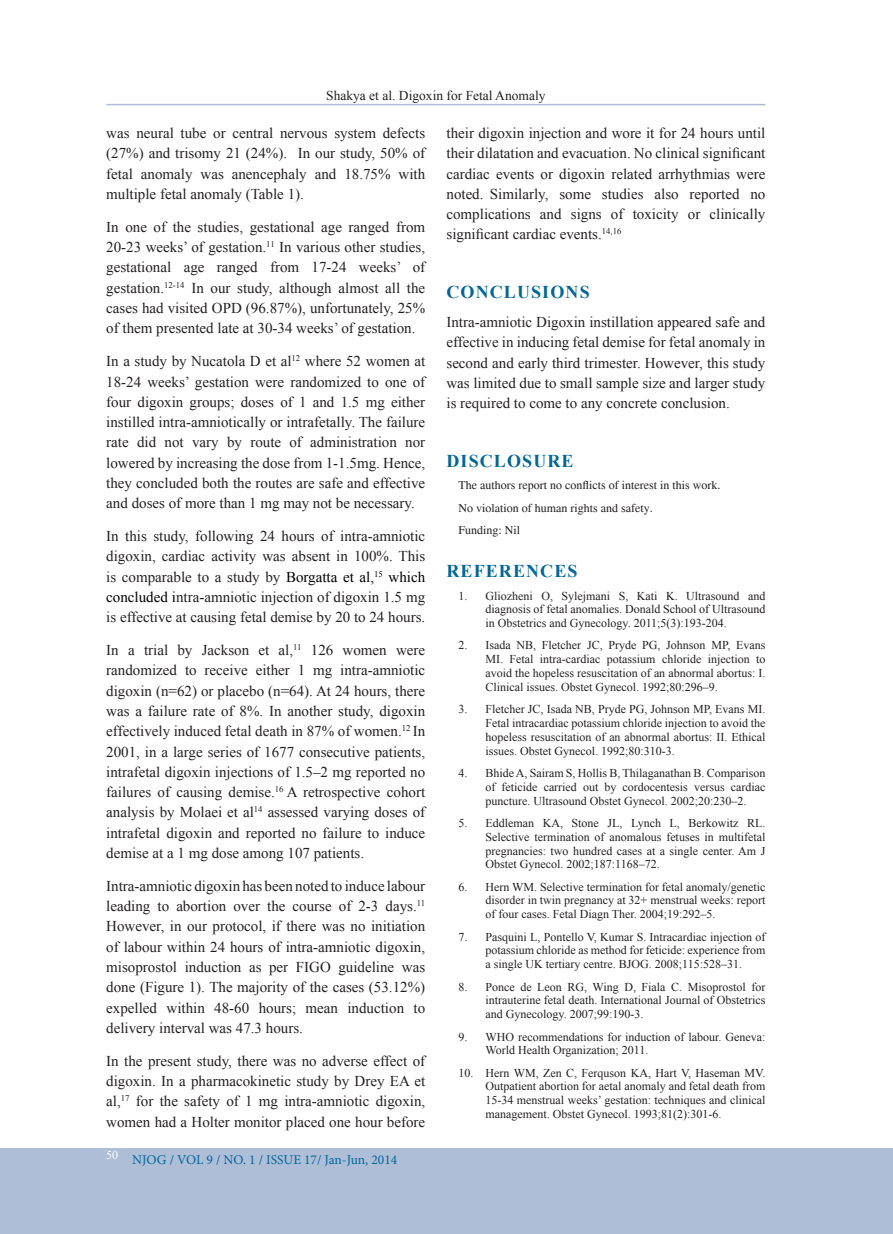
<style>
.page{position:relative;width:893px;height:1234px;background:#fff}
.page>*{position:absolute;margin:0;border:0;box-sizing:border-box;transform-origin:0 0}
.Subtitle{font:700 18px "Times New Roman";letter-spacing:.06em;color:#01669a}
.Whole_Body_Text{font:15px/20.2px "Times New Roman";color:#231f20;text-align:justify}
.t1{font:13.5px "Minion Pro";color:#01669a}
.t2{font:13.5px "Times New Roman";color:#231f20}
.t3{font:12px/13.8px "Times New Roman";color:#231f20;text-align:justify}
.References{font:12px "Times";color:#231f20}
.s1{color:#000}
</style>
<div class="page">
<div style="left:0;top:1148px;width:893px;height:85px;background:#aebed7"></div>
<hr style="left:106px;top:104px;width:659px;height:1px;background:#aebed7">
<p class="t2" style="left:326px;top:86px;width:221px">Shakya et al. Digoxin for Fetal Anomaly</p>
<p class="Whole_Body_Text" style="left:106px;top:123px;width:320px">was neural tube or central nervous system defects (27%) and trisomy 21 (24%). In our study, 50% of fetal anomaly was anencephaly and 18.75% with multiple fetal anomaly (Table 1).</p>
<p class="Whole_Body_Text" style="left:106px;top:216px;width:320px">In one of the studies, gestational age ranged from 20-23 weeks’ of gestation.<sup>11</sup> In various other studies, gestational age ranged from 17-24 weeks’ of gestation.<sup>12-14</sup> In our study, although almost all the cases had visited OPD (96.87%), unfortunately, 25% of them presented late at 30-34 weeks’ of gestation.</p>
<p class="Whole_Body_Text" style="left:106px;top:351px;width:320px">In a study by Nucatola D et al<sup>12</sup> where 52 women at 18-24 weeks’ gestation were randomized to one of four digoxin groups; doses of 1 and 1.5 mg either instilled intra-amniotically or intrafetally. The failure rate did not vary by route of administration nor lowered by increasing the dose from 1-1.5mg. Hence, they concluded both the routes are safe and effective and doses of more than 1 mg may not be necessary.</p>
<p class="Whole_Body_Text" style="left:106px;top:525px;width:320px">In this study, following 24 hours of intra-amniotic digoxin, cardiac activity was absent in 100%. This is comparable to a study by <span class="s1">Borgatta et al,</span><sup>15</sup> <span class="s1">which concluded i</span>ntra-amniotic injection of digoxin 1.5 mg is effective at causing fetal demise by 20 to 24 hours.</p>
<p class="Whole_Body_Text" style="left:106px;top:639px;width:320px">In a trial by Jackson et al,<sup>11</sup> 126 women were randomized to receive either 1 mg intra-amniotic digoxin (n=62) or placebo (n=64). At 24 hours, there was a failure rate of 8%. In another study, digoxin effectively induced fetal death in 87% of women.<sup>12</sup> In 2001, in a large series of 1677 consecutive patients, intrafetal digoxin injections of 1.5–2 mg reported no failures of causing demise.<sup>16</sup> A retrospective cohort analysis by Molaei et al<sup>14</sup> assessed varying doses of intrafetal digoxin and reported no failure to induce demise at a 1 mg dose among 107 patients.</p>
<p class="Whole_Body_Text" style="left:106px;top:875px;width:320px">Intra-amniotic digoxin has been noted to induce labour leading to abortion over the course of 2-3 days.<sup>11<br></sup>However, in our protocol, if there was no initiation of labour within 24 hours of intra-amniotic digoxin, misoprostol induction as per FIGO guideline was done (Figure 1). The majority of the cases (53.12%) expelled within 48-60 hours; mean induction to delivery interval was 47.3 hours.</p>
<p class="Whole_Body_Text" style="left:106px;top:1050px;width:320px">In the present study, there was no adverse effect of digoxin. In a pharmacokinetic study by Drey EA et al,<sup>17</sup> for the safety of 1 mg intra-amniotic digoxin, women had a Holter monitor placed one hour before</p>
<p class="t1" style="left:106px;top:1150px;width:292px"><sup>50</sup> NJOG / VOL 9 / NO. 1 / ISSUE 17/ Jan-Jun, 2014</p>
<p class="Whole_Body_Text" style="left:446px;top:123px;width:320px">their digoxin injection and wore it for 24 hours until their dilatation and evacuation. No clinical significant cardiac events or digoxin related arrhythmias were noted. Similarly, some studies also reported no complications and signs of toxicity or clinically significant cardiac events.<sup>14,16</sup></p>
<p class="Subtitle" style="left:446px;top:280px;width:145px">CONCLUSIONS</p>
<p class="Whole_Body_Text" style="left:446px;top:311px;width:320px">Intra-amniotic Digoxin instillation appeared safe and effective in inducing fetal demise for fetal anomaly in second and early third trimester. However, this study was limited due to small sample size and larger study is required to come to any concrete conclusion.</p>
<p class="Subtitle" style="left:446px;top:448px;width:129px">DISCLOSURE</p>
<p class="References" style="left:458px;top:478px;width:263px">The authors report no conflicts of interest in this work.</p>
<p class="References" style="left:458px;top:501px;width:196px">No violation of human rights and safety.</p>
<p class="References" style="left:458px;top:523px;width:63px">Funding: Nil</p>
<p class="Subtitle" style="left:446px;top:558px;width:133px">REFERENCES</p>
<p class="t3" style="left:485px;top:588px;width:281px;text-indent:-27px">1. Gliozheni O, Sylejmani S, Kati K. Ultrasound and diagnosis of fetal anomalies. Donald School of Ultrasound in Obstetrics and Gynecology. 2011;5(3):193-204.</p>
<p class="t3" style="left:485px;top:638px;width:281px;text-indent:-27px">2. Isada NB, Fletcher JC, Pryde PG, Johnson MP, Evans MI. Fetal intra-cardiac potassium chloride injection to avoid the hopeless resuscitation of an abnormal abortus: I.<br>Clinical issues. Obstet Gynecol. 1992;80:296–9.</p>
<p class="t3" style="left:485px;top:702px;width:281px;text-indent:-27px">3. Fletcher JC, Isada NB, Pryde PG, Johnson MP, Evans MI.<br>Fetal intracardiac potassium chloride injection to avoid the hopeless resuscitation of an abnormal abortus: II. Ethical issues. Obstet Gynecol. 1992;80:310-3.</p>
<p class="t3" style="left:485px;top:765px;width:281px;text-indent:-27px">4. Bhide A, Sairam S, Hollis B, Thilaganathan B. Comparison of feticide carried out by cordocentesis versus cardiac puncture. Ultrasound Obstet Gynecol. 2002;20:230–2.</p>
<p class="t3" style="left:485px;top:815px;width:281px;text-indent:-27px">5. Eddleman KA, Stone JL, Lynch L, Berkowitz RL.<br>Selective termination of anomalous fetuses in multifetal pregnancies: two hundred cases at a single center. Am J Obstet Gynecol. 2002;187:1168–72.</p>
<p class="t3" style="left:485px;top:879px;width:281px;text-indent:-27px">6. Hern WM. Selective termination for fetal anomaly/genetic disorder in twin pregnancy at 32+ menstrual weeks: report of four cases. Fetal Diagn Ther. 2004;19:292–5.</p>
<p class="t3" style="left:485px;top:929px;width:281px;text-indent:-27px">7. Pasquini L, Pontello V, Kumar S. Intracardiac injection of potassium chloride as method for feticide: experience from a single UK tertiary centre. BJOG. 2008;115:528–31.</p>
<p class="t3" style="left:485px;top:979px;width:281px;text-indent:-27px">8. Ponce de Leon RG, Wing D, Fiala C. Misoprostol for intrauterine fetal death. International Journal of Obstetrics and Gynecology. 2007;99:190-3.</p>
<p class="t3" style="left:485px;top:1029px;width:281px;text-indent:-27px">9. WHO recommendations for induction of labour. Geneva:<br>World Health Organization; 2011.</p>
<p class="t3" style="left:485px;top:1065px;width:281px;text-indent:-27px">10. Hern WM, Zen C, Ferquson KA, Hart V, Haseman MV.<br>Outpatient abortion for aetal anomaly and fetal death from 15-34 menstrual weeks’ gestation: techniques and clinical management. Obstet Gynecol. 1993;81(2):301-6.</p>
</div>
